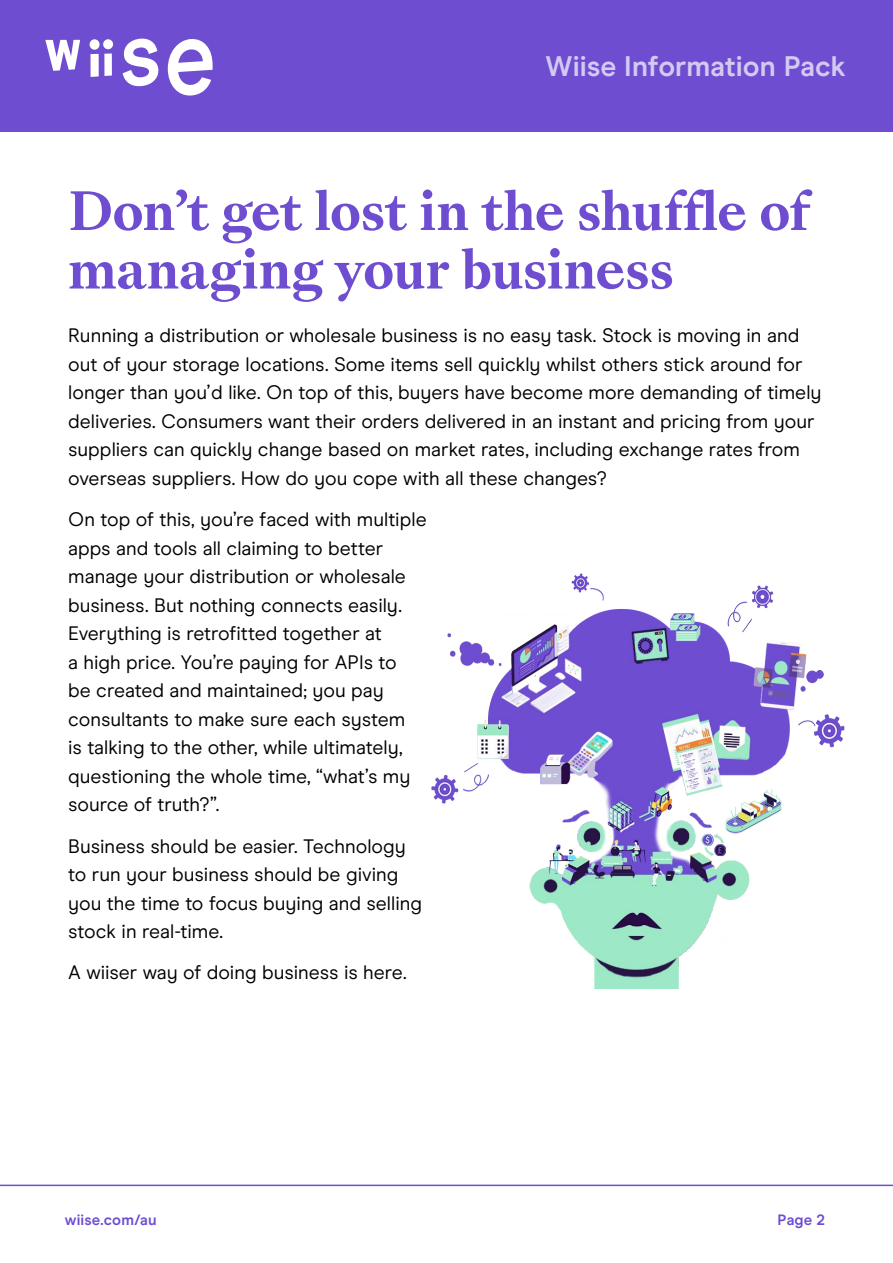
<style>
.page{position:relative;width:893px;height:1263px;background:#fff}
.page>*{position:absolute;margin:0;border:0;box-sizing:border-box;transform-origin:0 0}
.t1{font:700 51px/58.5px "Sang Bleu Versailles";letter-spacing:-.01em;color:#6e4dd1}
.t2{font:700 28.35px "Modern Era";color:#d3c9f1}
.t3{font:19.5px/28.5px "Modern Era";color:#000}
.t4{font:700 15px "Modern Era";letter-spacing:.01em;color:#6e4dd1}
</style>
<div class="page">
<div style="left:0;top:0;width:893px;height:132px;background:#6e4dd1"></div>
<svg style="left:123px;top:38px;width:35px;height:49px"></svg>
<svg style="left:91px;top:53px;width:21px;height:24px"></svg>
<svg style="left:45px;top:40px;width:35px;height:31px"></svg>
<div style="left:90px;top:39px;width:10px;height:11px;background:#fff;border-radius:50%"></div>
<div style="left:103px;top:39px;width:10px;height:10px;background:#fff;border-radius:50%"></div>
<svg style="left:168px;top:39px;width:45px;height:57px"></svg>
<hr style="left:0;top:1184px;width:893px;height:2px;background:#6e4dd1">
<img style="left:431px;top:573px;width:414px;height:415px">
<h2 class="t2" style="left:546px;top:49px;width:302px">Wiise Information Pack</h2>
<h1 class="t1" style="left:68px;top:183px;width:744px">Don’t get lost in the shuffle of managing your business</h1>
<p class="t3" style="left:68px;top:321px;width:755px">Running a distribution or wholesale business is no easy task. Stock is moving in and out of your storage locations. Some items sell quickly whilst others stick around for longer than you’d like. On top of this, buyers have become more demanding of timely deliveries. Consumers want their orders delivered in an instant and pricing from your suppliers can quickly change based on market rates, including exchange rates from overseas suppliers. How do you cope with all these changes?</p>
<p class="t3" style="left:68px;top:505px;width:360px">On top of this, you’re faced with multiple apps and tools all claiming to better manage your distribution or wholesale business. But nothing connects easily.<br>Everything is retrofitted together at<br>a high price. You’re paying for APIs to<br>be created and maintained; you pay consultants to make sure each system<br>is talking to the other, while ultimately, questioning the whole time, “what’s my source of truth?”.</p>
<p class="t3" style="left:68px;top:832px;width:355px">Business should be easier. Technology to run your business should be giving you the time to focus buying and selling stock in real-time.</p>
<p class="t3" style="left:68px;top:958px;width:340px">A wiiser way of doing business is here.</p>
<p class="t4" style="left:65px;top:1211px;width:93px">wiise.com/au</p>
<p class="t4" style="left:778px;top:1211px;width:49px">Page 2</p>
</div>
